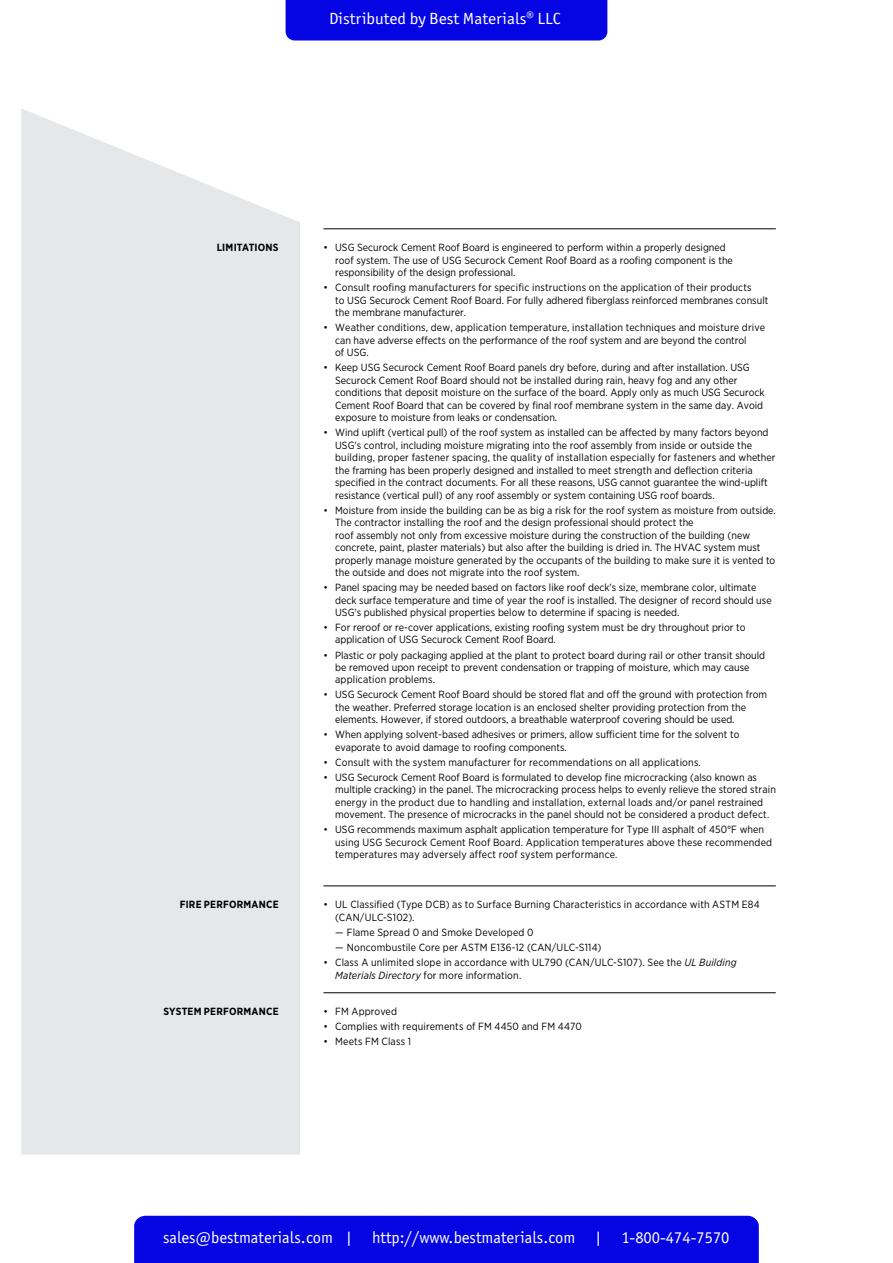
<style>
.page{position:relative;width:893px;height:1263px;background:#fff}
.page>*{position:absolute;margin:0;border:0;box-sizing:border-box;transform-origin:0 0}
.t1{font:17.25px "Officina Sans ITC Pro";color:#fff}
.t2{font:16.5px "Officina Sans ITC Pro";color:#fff}
.t3{font:16.2px "Officina Sans ITC Pro";color:#fff;scale:1.06 1}
.t4{font:16.05px "Officina Sans ITC Pro";color:#fff}
.t5{font:15.75px "Officina Sans ITC Pro";color:#fff}
.t6{font:10.35px/12.5px "Gotham Narrow";color:#000}
.t7{font:700 10.35px "Gotham Narrow";letter-spacing:.02em;color:#000}
.s1{font-style:italic}
.s2{font-size:17.25px}
.s3{font-size:16.05px}
.s4{font-size:17.55px}
</style>
<div class="page">
<div style="left:21px;top:109px;width:279px;height:1045px;background:#e6e7e8"></div>
<hr style="left:323px;top:228px;width:453px;height:1px;background:#000">
<hr style="left:323px;top:885px;width:453px;height:1px;background:#000">
<hr style="left:323px;top:992px;width:453px;height:1px;background:#000">
<div style="left:134px;top:1216px;width:625px;height:47px;background:#0505e3"></div>
<div style="left:286px;top:0;width:321px;height:41px;background:#0505e3"></div>
<h3 class="t3" style="left:329px;top:9px;width:220px">Distributed by Best Materials® LLC</h3>
<p class="t7" style="left:217px;top:241px;width:63px">LIMITATIONS</p>
<p class="t7" style="left:180px;top:898px;width:100px">FIRE PERFORMANCE</p>
<p class="t7" style="left:163px;top:1005px;width:117px">SYSTEM PERFORMANCE</p>
<p class="t6" style="left:335px;top:241px;width:399px;text-indent:-12px">• USG Securock Cement Roof Board is engineered to perform within a properly designed roof system. The use of USG Securock Cement Roof Board as a roofing component is the responsibility of the design professional.</p>
<p class="t6" style="left:335px;top:281px;width:435px;text-indent:-12px">• Consult roofing manufacturers for specific instructions on the application of their products<br>to USG Securock Cement Roof Board. For fully adhered fiberglass reinforced membranes consult the membrane manufacturer.</p>
<p class="t6" style="left:335px;top:321px;width:432px;text-indent:-12px">• Weather conditions, dew, application temperature, installation techniques and moisture drive can have adverse effects on the performance of the roof system and are beyond the control<br>of USG.</p>
<p class="t6" style="left:335px;top:361px;width:431px;text-indent:-12px">• Keep USG Securock Cement Roof Board panels dry before, during and after installation. USG Securock Cement Roof Board should not be installed during rain, heavy fog and any other conditions that deposit moisture on the surface of the board. Apply only as much USG Securock Cement Roof Board that can be covered by final roof membrane system in the same day. Avoid exposure to moisture from leaks or condensation.</p>
<p class="t6" style="left:335px;top:426px;width:442px;text-indent:-12px">• Wind uplift (vertical pull) of the roof system as installed can be affected by many factors beyond USG's control, including moisture migrating into the roof assembly from inside or outside the building, proper fastener spacing, the quality of installation especially for fasteners and whether the framing has been properly designed and installed to meet strength and deflection criteria specified in the contract documents. For all these reasons, USG cannot guarantee the wind-uplift resistance (vertical pull) of any roof assembly or system containing USG roof boards.</p>
<p class="t6" style="left:335px;top:504px;width:442px;text-indent:-12px">• Moisture from inside the building can be as big a risk for the roof system as moisture from outside.<br>The contractor installing the roof and the design professional should protect the<br>roof assembly not only from excessive moisture during the construction of the building (new concrete, paint, plaster materials) but also after the building is dried in. The HVAC system must properly manage moisture generated by the occupants of the building to make sure it is vented to the outside and does not migrate into the roof system.</p>
<p class="t6" style="left:335px;top:581px;width:438px;text-indent:-12px">• Panel spacing may be needed based on factors like roof deck's size, membrane color, ultimate deck surface temperature and time of year the roof is installed. The designer of record should use<br>USG's published physical properties below to determine if spacing is needed.</p>
<p class="t6" style="left:335px;top:621px;width:412px;text-indent:-12px">• For reroof or re-cover applications, existing roofing system must be dry throughout prior to application of USG Securock Cement Roof Board.</p>
<p class="t6" style="left:335px;top:648px;width:431px;text-indent:-12px">• Plastic or poly packaging applied at the plant to protect board during rail or other transit should be removed upon receipt to prevent condensation or trapping of moisture, which may cause application problems.</p>
<p class="t6" style="left:335px;top:688px;width:434px;text-indent:-12px">• USG Securock Cement Roof Board should be stored flat and off the ground with protection from the weather. Preferred storage location is an enclosed shelter providing protection from the elements. However, if stored outdoors, a breathable waterproof covering should be used.</p>
<p class="t6" style="left:335px;top:728px;width:406px;text-indent:-12px">• When applying solvent-based adhesives or primers, allow sufficient time for the solvent to evaporate to avoid damage to roofing components.</p>
<p class="t6" style="left:323px;top:756px;width:379px">• Consult with the system manufacturer for recommendations on all applications.</p>
<p class="t6" style="left:335px;top:771px;width:442px;text-indent:-12px">• USG Securock Cement Roof Board is formulated to develop fine microcracking (also known as multiple cracking) in the panel. The microcracking process helps to evenly relieve the stored strain energy in the product due to handling and installation, external loads and/or panel restrained movement. The presence of microcracks in the panel should not be considered a product defect.</p>
<p class="t6" style="left:335px;top:823px;width:438px;text-indent:-12px">• USG recommends maximum asphalt application temperature for Type III asphalt of 450°F when using USG Securock Cement Roof Board. Application temperatures above these recommended temperatures may adversely affect roof system performance.</p>
<p class="t6" style="left:335px;top:898px;width:426px;text-indent:-12px">• UL Classified (Type DCB) as to Surface Burning Characteristics in accordance with ASTM E84 (CAN/ULC-S102).</p>
<p class="t6" style="left:335px;top:926px;width:200px">— Flame Spread 0 and Smoke Developed 0</p>
<p class="t6" style="left:335px;top:941px;width:268px">— Noncombustile Core per ASTM E136-12 (CAN/ULC-S114)</p>
<p class="t6" style="left:335px;top:956px;width:403px;text-indent:-12px">• Class A unlimited slope in accordance with UL790 (CAN/ULC-S107). See the <span class="s1">UL Building<br>Materials Directory</span> for more information.</p>
<p class="t6" style="left:323px;top:1005px;width:75px">• FM Approved</p>
<p class="t6" style="left:323px;top:1020px;width:260px">• Complies with requirements of FM 4450 and FM 4470</p>
<p class="t6" style="left:323px;top:1035px;width:89px">• Meets FM Class 1</p>
<h3 class="t4" style="left:309px;top:1224px;width:76px">http://www</h3>
<h3 class="t4" style="left:380px;top:1225px;width:316px">.bestmater.bestmaterials.com | 1-80 -474-757</h3>
<h3 class="t4" style="left:445px;top:1224px;width:195px">ials.com | 1-800-474-757</h3>
<h3 class="t5" style="left:312px;top:1225px;width:75px">http://www</h3>
<h3 class="t5" style="left:381px;top:1225px;width:44px">.bestm</h3>
<h3 class="t5" style="left:455px;top:1225px;width:181px">ls.com | 1-800-474-757</h3>
<h1 class="t1" style="left:445px;top:1229px;width:53px"><sup>ia</sup>.bestm</h1>
<h3 class="t4" style="left:626px;top:1224px;width:10px">0</h3>
<h3 class="t5" style="left:623px;top:1225px;width:9px">0</h3>
<h3 class="t5" style="left:686px;top:1227px;width:9px">0</h3>
<h3 class="t5" style="left:421px;top:1227px;width:104px">ater.bestmater<span class="s2">ater</span></h3>
<h3 class="t4" style="left:169px;top:1226px;width:265px">sales@bestmaterials.com | http://www</h3>
<h3 class="t5" style="left:500px;top:1226px;width:200px">ials.com | 1-80 -474-757<span class="s3">0</span></h3>
<h3 class="t5" style="left:174px;top:1227px;width:261px">sales@bestmaterials.com | ht<span class="s2">ht</span>tp://www</h3>
<h2 class="t2" style="left:163px;top:1227px;width:568px">sales@bestmaterials.com | http://www.bestmaterials.com | 1-800-474-7570</h2>
<h1 class="t1" style="left:160px;top:1227px;width:197px">sales@bestmaterials.com |</h1>
<h1 class="t1" style="left:383px;top:1228px;width:68px">tp://www</h1>
<h1 class="t1" style="left:524px;top:1228px;width:217px"><span class="s4">ia</span>ls.com | 1-800-474-7570</h1>
</div>
